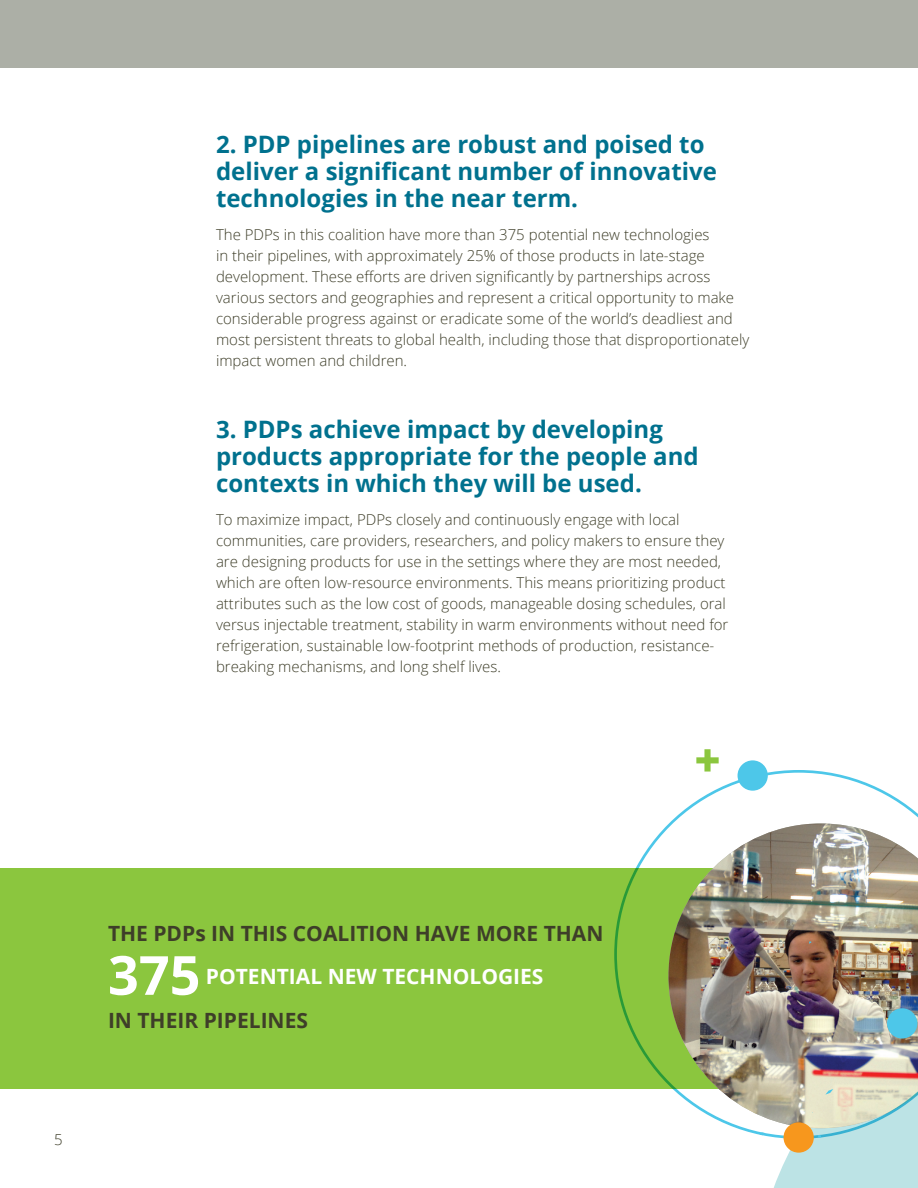
<style>
.page{position:relative;width:918px;height:1188px;background:#fff}
.page>*{position:absolute;margin:0;border:0;box-sizing:border-box;transform-origin:0 0}
.Body{font:700 54px "Open Sans";color:#fff}
.Subhead_2{font:700 24px/27px "Open Sans";color:#00718e}
.Body-2{font:700 21px "Open Sans";color:#3e3e29}
.Body-3{font:700 21px "Open Sans";color:#fff}
.Body-4{font:300 15px/21px "Open Sans";color:#3e3e29}
</style>
<div class="page">
<div style="left:0;top:868px;width:918px;height:221px;background:#8bc63e"></div>
<img style="left:614px;top:770px;width:304px;height:363px">
<img style="left:752px;top:963px;width:166px;height:225px">
<svg style="left:696px;top:749px;width:23px;height:23px"></svg>
<div style="left:784px;top:1122px;width:30px;height:31px;background:#f7971d;border-radius:50%"></div>
<div style="left:887px;top:1008px;width:30px;height:31px;background:#4dc7e9;border-radius:50%"></div>
<div style="left:738px;top:760px;width:30px;height:31px;background:#4dc7e9;border-radius:50%"></div>
<div style="left:0;top:0;width:918px;height:68px;background:#acafa6"></div>
<p class="Subhead_2" style="left:216px;top:131px;width:502px">2. PDP pipelines are robust and poised to deliver a significant number of innovative technologies in the near term.</p>
<p class="Body-4" style="left:216px;top:224px;width:535px">The PDPs in this coalition have more than 375 potential new technologies<br>in their pipelines, with approximately 25% of those products in late-stage development. These efforts are driven significantly by partnerships across various sectors and geographies and represent a critical opportunity to make considerable progress against or eradicate some of the world’s deadliest and most persistent threats to global health, including those that disproportionately impact women and children.</p>
<p class="Subhead_2" style="left:216px;top:416px;width:484px">3. PDPs achieve impact by developing products appropriate for the people and contexts in which they will be used.</p>
<p class="Body-4" style="left:216px;top:509px;width:514px">To maximize impact, PDPs closely and continuously engage with local communities, care providers, researchers, and policy makers to ensure they are designing products for use in the settings where they are most needed, which are often low-resource environments. This means prioritizing product attributes such as the low cost of goods, manageable dosing schedules, oral versus injectable treatment, stability in warm environments without need for refrigeration, sustainable low-footprint methods of production, resistance&shy;breaking mechanisms, and long shelf lives.</p>
<p class="Body-4" style="left:54px;top:1129px;width:10px">5</p>
<p class="Body-2" style="left:108px;top:918px;width:497px">THE PDPs IN THIS COALITION HAVE MORE THAN</p>
<p class="Body" style="left:108px;top:937px;width:94px">375</p>
<p class="Body-3" style="left:206px;top:962px;width:339px">POTENTIAL NEW TECHNOLOGIES</p>
<p class="Body-2" style="left:108px;top:1005px;width:202px">IN THEIR PIPELINES</p>
</div>
